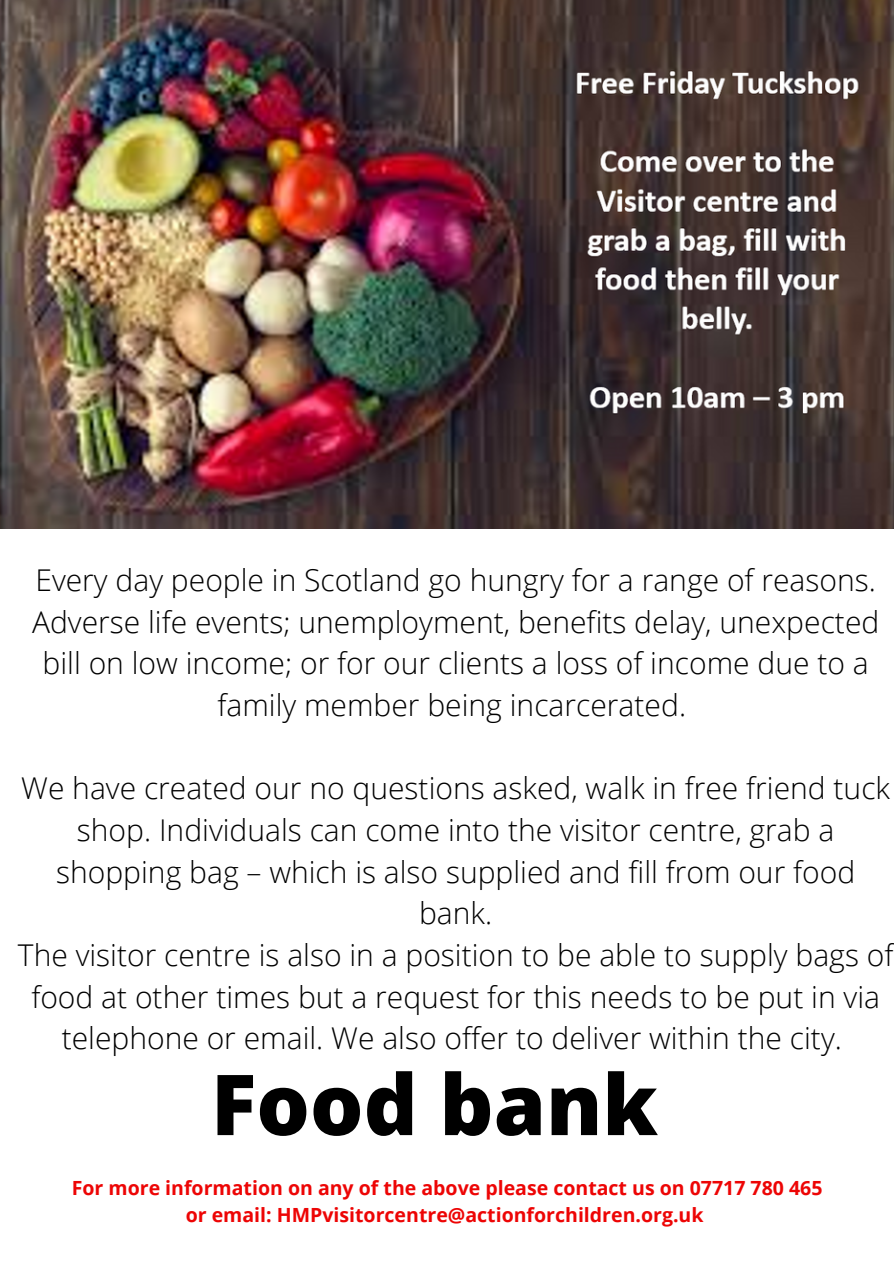
<style>
.page{position:relative;width:894px;height:1264px;background:#fff}
.page>*{position:absolute;margin:0;border:0;box-sizing:border-box;transform-origin:0 0}
.t1{font:800 84px "Open Sans";color:#000}
.t2{font:300 30px/41.7px "Open Sans";color:#000;text-align:center}
.t3{font:700 19.5px/27px "Open Sans";color:#ed0505;text-align:center}
</style>
<div class="page">
<img style="left:0;top:0;width:893px;height:528px">
<p class="t2" style="left:32px;top:558px;width:848px">Every day people in Scotland go hungry for a range of reasons.<br>Adverse life events; unemployment, benefits delay, unexpected bill on low income; or for our clients a loss of income due to a family member being incarcerated.</p>
<p class="t2" style="left:21px;top:766px;width:870px">We have created our no questions asked, walk in free friend tuck shop. Individuals can come into the visitor centre, grab a shopping bag – which is also supplied and fill from our food bank.</p>
<p class="t2" style="left:18px;top:933px;width:876px">The visitor centre is also in a position to be able to supply bags of food at other times but a request for this needs to be put in via telephone or email. We also offer to deliver within the city.</p>
<p class="t1" style="left:211px;top:1045px;width:448px">Food bank</p>
<p class="t3" style="left:72px;top:1173px;width:752px">For more information on any of the above please contact us on 07717 780 465 or email: HMPvisitorcentre@actionforchildren.org.uk</p>
</div>
